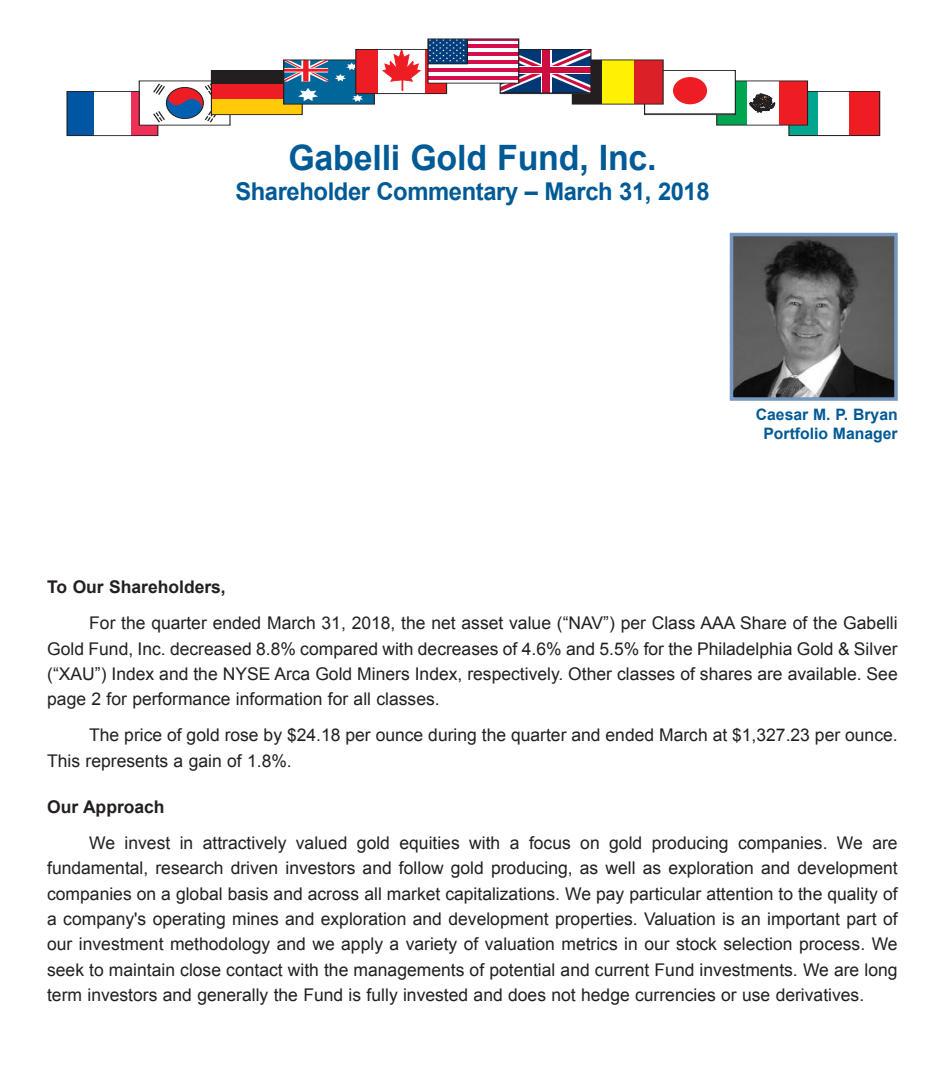
<style>
.page{position:relative;width:945px;height:1071px;background:#fff}
.page>*{position:absolute;margin:0;border:0;box-sizing:border-box;transform-origin:0 0}
.t1{font:700 35px "Arial";letter-spacing:-.005em;color:#005a96}
.t2{font:700 24.5px "Arial";letter-spacing:-.015em;color:#005a96}
.t3{font:17.5px/25.4px "Arial";color:#231f20;text-align:justify}
.t4{font:700 17.5px "Arial";color:#231f20}
.t5{font:700 15.75px/19.2px "Arial";color:#005a96;text-align:center}
</style>
<div class="page">
<div style="left:788px;top:91px;width:92px;height:45px;border:1px solid #231f20"></div>
<svg style="left:645px;top:77px;width:234px;height:58px"></svg>
<div style="left:644px;top:70px;width:92px;height:45px;border:1px solid #231f20"></div>
<div style="left:573px;top:60px;width:90px;height:44px;background:#dc2027"></div>
<div style="left:573px;top:60px;width:29px;height:44px;background:#231f20"></div>
<div style="left:602px;top:60px;width:32px;height:44px;background:#fff101"></div>
<div style="left:67px;top:91px;width:91px;height:45px;border:1px solid #231f20"></div>
<svg style="left:68px;top:39px;width:522px;height:96px"></svg>
<div style="left:427px;top:38px;width:92px;height:46px;border:1px solid #231f20"></div>
<img style="left:735px;top:238px;width:158px;height:158px">
<div style="left:730px;top:233px;width:168px;height:168px;border:4px solid #7597c2"></div>
<h1 class="t1" style="left:288px;top:138px;width:370px">Gabelli Gold Fund, Inc.</h1>
<h2 class="t2" style="left:235px;top:177px;width:476px">Shareholder Commentary – March 31, 2018</h2>
<p class="t5" style="left:756px;top:405px;width:143px">Caesar M. P. Bryan<br>Portfolio Manager</p>
<p class="t4" style="left:47px;top:578px;width:180px">To Our Shareholders,</p>
<p class="t3" style="left:47px;top:611px;width:852px;text-indent:42px">For the quarter ended March 31, 2018, the net asset value (“NAV”) per Class AAA Share of the Gabelli Gold Fund, Inc. decreased 8.8% compared with decreases of 4.6% and 5.5% for the Philadelphia Gold &amp; Silver (“XAU”) Index and the NYSE Arca Gold Miners Index, respectively. Other classes of shares are available. See page 2 for performance information for all classes.</p>
<p class="t3" style="left:47px;top:723px;width:852px;text-indent:42px">The price of gold rose by $24.18 per ounce during the quarter and ended March at $1,327.23 per ounce.<br>This represents a gain of 1.8%.</p>
<p class="t4" style="left:47px;top:797px;width:119px">Our Approach</p>
<p class="t3" style="left:47px;top:830px;width:852px;text-indent:42px">We invest in attractively valued gold equities with a focus on gold producing companies. We are fundamental, research driven investors and follow gold producing, as well as exploration and development companies on a global basis and across all market capitalizations. We pay particular attention to the quality of a company's operating mines and exploration and development properties. Valuation is an important part of our investment methodology and we apply a variety of valuation metrics in our stock selection process. We seek to maintain close contact with the managements of potential and current Fund investments. We are long term investors and generally the Fund is fully invested and does not hedge currencies or use derivatives.</p>
</div>
